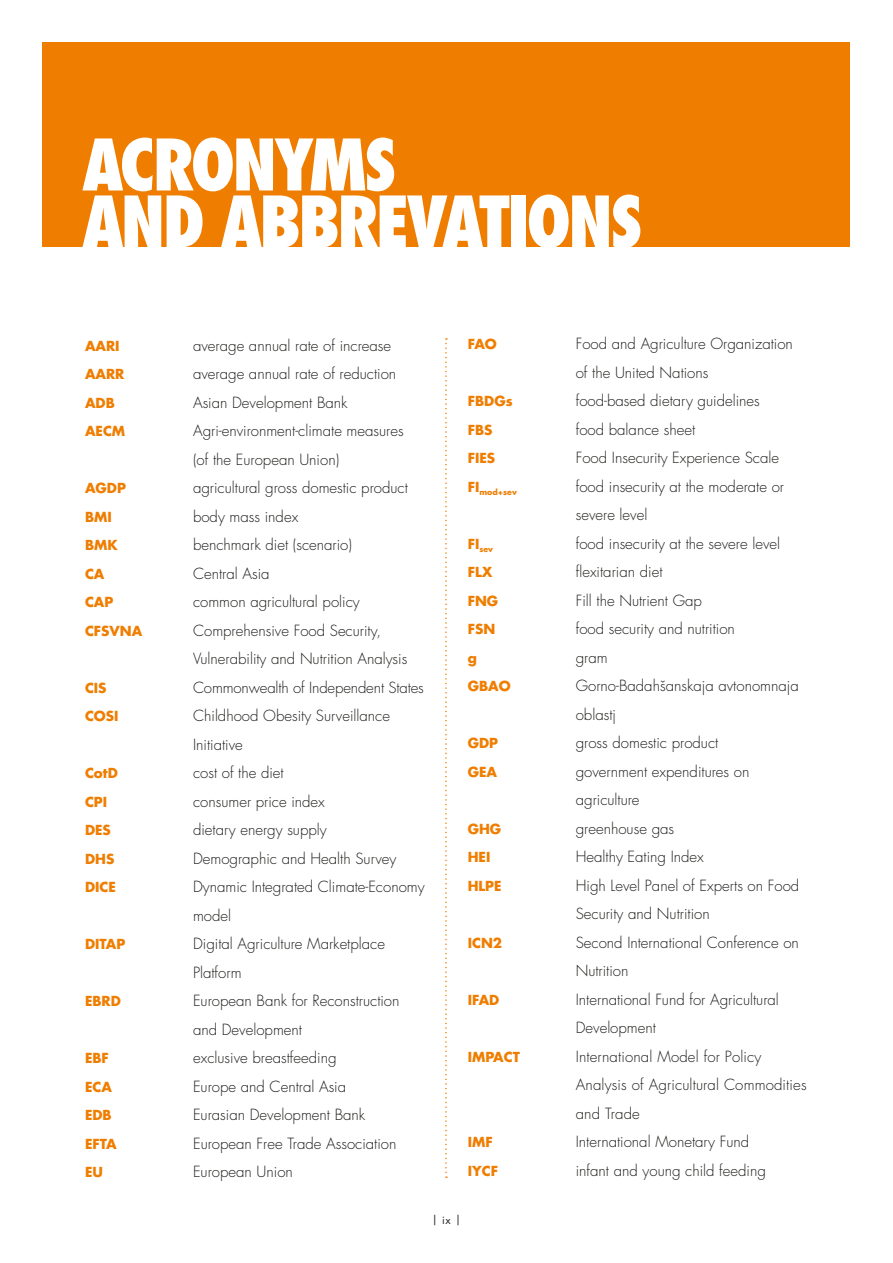
<style>
.page{position:relative;width:893px;height:1263px;background:#fff}
.page>*{position:absolute;margin:0;border:0;box-sizing:border-box;transform-origin:0 0}
.t1{font:800 condensed 69px/57px "Futura Std";letter-spacing:-.045em;color:#fff}
.t2{font:300 15px/28.5px "Futura Std";color:#1d1d1b}
.t3{font:700 13.5px "Futura Std";color:#ef7d00}
.t4{font:10.5px "Futura Std";color:#1d1d1b}
.t5{font:700 7.8px "Futura Std";color:#ef7d00}
</style>
<div class="page">
<svg style="left:445px;top:338px;width:2px;height:840px"></svg>
<div style="left:43px;top:43px;width:807px;height:204px;background:#ef7d00"></div>
<h1 class="t1" style="left:82px;top:136px;width:563px">ACRONYMS<br>AND ABBREVATIONS</h1>
<p class="t3" style="left:85px;top:337px;width:36px">AARI</p>
<p class="t2" style="left:193px;top:331px;width:200px">average annual rate of increase</p>
<p class="t3" style="left:85px;top:365px;width:41px">AARR</p>
<p class="t2" style="left:193px;top:360px;width:205px">average annual rate of reduction</p>
<p class="t3" style="left:85px;top:394px;width:31px">ADB</p>
<p class="t2" style="left:193px;top:388px;width:156px">Asian Development Bank</p>
<p class="t3" style="left:85px;top:422px;width:42px">AECM</p>
<p class="t2" style="left:193px;top:417px;width:212px">Agri-environment-climate measures (of the European Union)</p>
<p class="t3" style="left:85px;top:479px;width:42px">AGDP</p>
<p class="t2" style="left:193px;top:474px;width:216px">agricultural gross domestic product</p>
<p class="t3" style="left:85px;top:508px;width:28px">BMI</p>
<p class="t2" style="left:193px;top:502px;width:107px">body mass index</p>
<p class="t3" style="left:85px;top:536px;width:34px">BMK</p>
<p class="t2" style="left:193px;top:531px;width:161px">benchmark diet (scenario)</p>
<p class="t3" style="left:85px;top:565px;width:21px">CA</p>
<p class="t2" style="left:193px;top:559px;width:78px">Central Asia</p>
<p class="t3" style="left:85px;top:593px;width:30px">CAP</p>
<p class="t2" style="left:193px;top:588px;width:168px">common agricultural policy</p>
<p class="t3" style="left:85px;top:622px;width:59px">CFSVNA</p>
<p class="t2" style="left:193px;top:616px;width:216px">Comprehensive Food Security,<br>Vulnerability and Nutrition Analysis</p>
<p class="t3" style="left:85px;top:679px;width:23px">CIS</p>
<p class="t2" style="left:193px;top:673px;width:232px">Commonwealth of Independent States</p>
<p class="t3" style="left:85px;top:707px;width:35px">COSI</p>
<p class="t2" style="left:193px;top:702px;width:199px">Childhood Obesity Surveillance<br>Initiative</p>
<p class="t3" style="left:85px;top:764px;width:34px">CotD</p>
<p class="t2" style="left:193px;top:759px;width:92px">cost of the diet</p>
<p class="t3" style="left:85px;top:793px;width:24px">CPI</p>
<p class="t2" style="left:193px;top:787px;width:133px">consumer price index</p>
<p class="t3" style="left:85px;top:821px;width:27px">DES</p>
<p class="t2" style="left:193px;top:816px;width:135px">dietary energy supply</p>
<p class="t3" style="left:85px;top:850px;width:31px">DHS</p>
<p class="t2" style="left:193px;top:844px;width:205px">Demographic and Health Survey</p>
<p class="t3" style="left:85px;top:878px;width:32px">DICE</p>
<p class="t2" style="left:193px;top:873px;width:233px">Dynamic Integrated Climate-Economy model</p>
<p class="t3" style="left:85px;top:935px;width:42px">DITAP</p>
<p class="t2" style="left:193px;top:930px;width:193px">Digital Agriculture Marketplace<br>Platform</p>
<p class="t3" style="left:85px;top:992px;width:37px">EBRD</p>
<p class="t2" style="left:193px;top:987px;width:208px">European Bank for Reconstruction and Development</p>
<p class="t3" style="left:85px;top:1049px;width:25px">EBF</p>
<p class="t2" style="left:193px;top:1044px;width:145px">exclusive breastfeeding</p>
<p class="t3" style="left:85px;top:1078px;width:28px">ECA</p>
<p class="t2" style="left:193px;top:1072px;width:155px">Europe and Central Asia</p>
<p class="t3" style="left:85px;top:1106px;width:28px">EDB</p>
<p class="t2" style="left:193px;top:1101px;width:174px">Eurasian Development Bank</p>
<p class="t3" style="left:85px;top:1135px;width:33px">EFTA</p>
<p class="t2" style="left:193px;top:1129px;width:205px">European Free Trade Association</p>
<p class="t3" style="left:85px;top:1163px;width:19px">EU</p>
<p class="t2" style="left:193px;top:1158px;width:101px">European Union</p>
<p class="t3" style="left:468px;top:335px;width:31px">FAO</p>
<p class="t2" style="left:576px;top:330px;width:219px">Food and Agriculture Organization of the United Nations</p>
<p class="t3" style="left:468px;top:392px;width:46px">FBDGs</p>
<p class="t2" style="left:576px;top:387px;width:186px">food-based dietary guidelines</p>
<p class="t3" style="left:468px;top:421px;width:26px">FBS</p>
<p class="t2" style="left:576px;top:416px;width:121px">food balance sheet</p>
<p class="t3" style="left:468px;top:449px;width:29px">FIES</p>
<p class="t2" style="left:576px;top:444px;width:205px">Food Insecurity Experience Scale</p>
<p class="t5" style="left:468px;top:486px;width:51px"><sup>FI</sup>mod+sev</p>
<p class="t2" style="left:576px;top:473px;width:210px">food insecurity at the moderate or severe level</p>
<p class="t5" style="left:468px;top:543px;width:27px"><sup>FI</sup>sev</p>
<p class="t2" style="left:576px;top:530px;width:206px">food insecurity at the severe level</p>
<p class="t3" style="left:468px;top:563px;width:26px">FLX</p>
<p class="t2" style="left:576px;top:558px;width:88px">flexitarian diet</p>
<p class="t3" style="left:468px;top:592px;width:32px">FNG</p>
<p class="t2" style="left:576px;top:587px;width:128px">Fill the Nutrient Gap</p>
<p class="t3" style="left:468px;top:620px;width:29px">FSN</p>
<p class="t2" style="left:576px;top:615px;width:161px">food security and nutrition</p>
<p class="t3" style="left:468px;top:649px;width:11px">g</p>
<p class="t2" style="left:576px;top:644px;width:33px">gram</p>
<p class="t3" style="left:468px;top:677px;width:45px">GBAO</p>
<p class="t2" style="left:576px;top:672px;width:224px">Gorno-Badahšanskaja avtonomnaja oblastj</p>
<p class="t3" style="left:468px;top:734px;width:32px">GDP</p>
<p class="t2" style="left:576px;top:729px;width:144px">gross domestic product</p>
<p class="t3" style="left:468px;top:763px;width:31px">GEA</p>
<p class="t2" style="left:576px;top:758px;width:175px">government expenditures on agriculture</p>
<p class="t3" style="left:468px;top:820px;width:35px">GHG</p>
<p class="t2" style="left:576px;top:815px;width:100px">greenhouse gas</p>
<p class="t3" style="left:468px;top:848px;width:24px">HEI</p>
<p class="t2" style="left:576px;top:843px;width:130px">Healthy Eating Index</p>
<p class="t3" style="left:468px;top:877px;width:35px">HLPE</p>
<p class="t2" style="left:576px;top:872px;width:225px">High Level Panel of Experts on Food<br>Security and Nutrition</p>
<p class="t3" style="left:468px;top:934px;width:36px">ICN2</p>
<p class="t2" style="left:576px;top:929px;width:225px">Second International Conference on<br>Nutrition</p>
<p class="t3" style="left:468px;top:991px;width:33px">IFAD</p>
<p class="t2" style="left:576px;top:986px;width:205px">International Fund for Agricultural<br>Development</p>
<p class="t3" style="left:468px;top:1048px;width:54px">IMPACT</p>
<p class="t2" style="left:576px;top:1043px;width:232px">International Model for Policy<br>Analysis of Agricultural Commodities and Trade</p>
<p class="t3" style="left:468px;top:1133px;width:26px">IMF</p>
<p class="t2" style="left:576px;top:1128px;width:175px">International Monetary Fund</p>
<p class="t3" style="left:468px;top:1162px;width:32px">IYCF</p>
<p class="t2" style="left:576px;top:1157px;width:192px">infant and young child feeding</p>
<p class="t4" style="left:432px;top:1213px;width:31px">| ix |</p>
</div>
